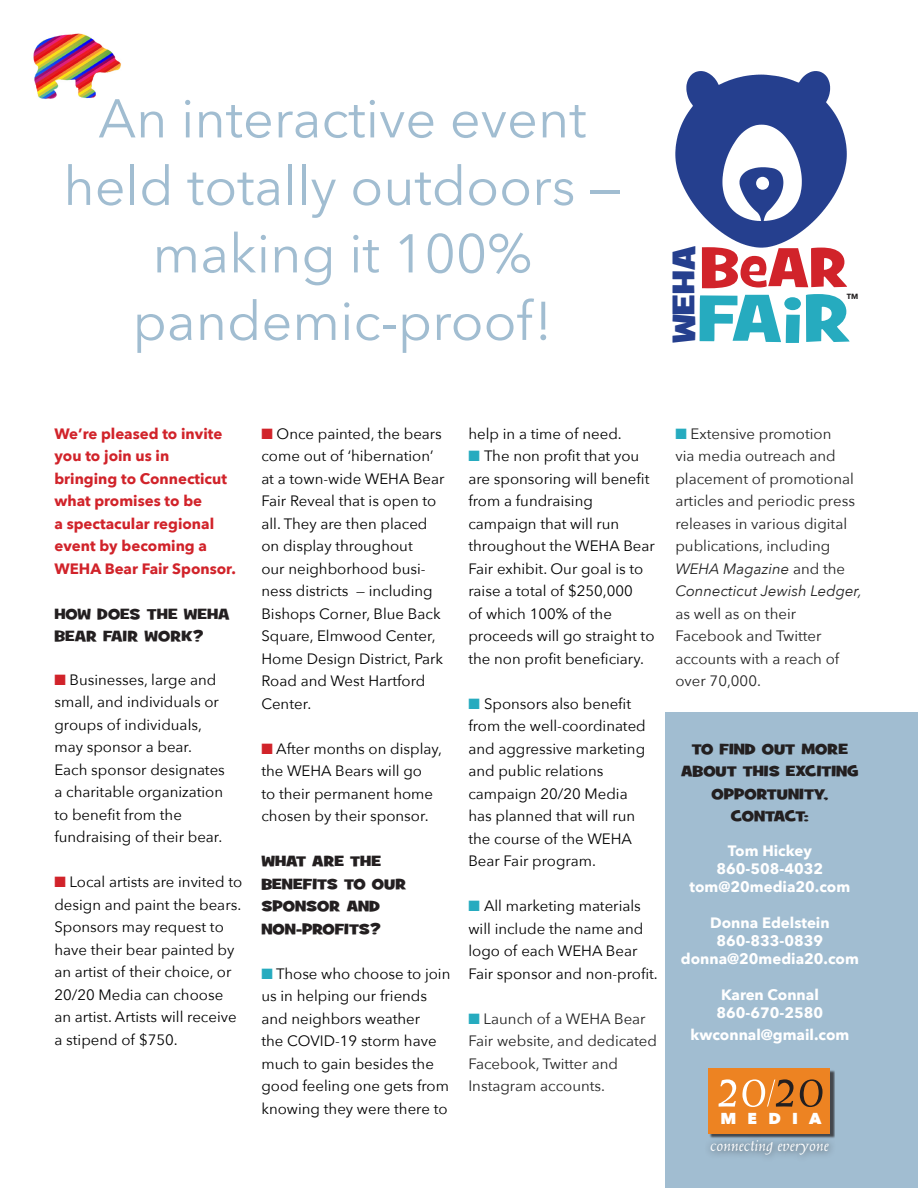
<style>
.page{position:relative;width:918px;height:1188px;background:#fff}
.page>*{position:absolute;margin:0;border:0;box-sizing:border-box;transform-origin:0 0}
.t1{font:65.25px "Grilled Cheese BTN Wide";color:#26abbf}
.t2{font:italic 58.5px "Weiss";color:#fff}
.bold_intro_copy{font:54px/67.5px "Avenir Next";color:#a1bdd1;text-align:center}
.t3{font:54px "Grilled Cheese BTN Wide";color:#d1232a}
.t4{font:700 31.8px "Grilled Cheese BTN Wide";color:#253f8e}
.t5{font:italic 18px "Weiss";color:#fff}
.t6{font:800 15.75px "Avenir Next";letter-spacing:.71em;color:#fff}
.Body{font:15px/22.5px "Avenir Next";color:#000}
.Body-2{font:15px/22.5px "Avenir Next";color:#222}
.Body_A{font:700 15px/22.5px "Avenir Next";color:#d1232a}
.Body-3{font:700 15px/18px "Avenir Next";color:#fff;text-align:center}
.Body-4{font:700 15px/22.5px "Grilled Cheese BTN Wide";color:#231f20}
.bold_intro_copy-2{font:15px/22.5px "Grilled Cheese BTN Wide";color:#231f20}
.Body-5{font:700 15px "Grilled Cheese BTN Wide";letter-spacing:-.03em;color:#231f20}
.t7{font:700 7.5px "Avenir Next";color:#231f20}
.s1{font-style:inherit}
.s2{color:#d1232a}
.s3{color:#26abbf}
.s4{font-style:italic}
.s5{color:#231f20}
</style>
<div class="page">
<div style="left:665px;top:713px;width:253px;height:475px;background:#a1bdd1"></div>
<img style="left:675px;top:71px;width:171px;height:177px">
<div style="left:756px;top:177px;width:13px;height:13px;background:#fff;border-radius:50%"></div>
<img style="left:33px;top:33px;width:88px;height:66px">
<div style="left:710px;top:1070px;width:125px;height:69px;background:#231f20;opacity:.75"></div>
<div style="left:709px;top:1069px;width:121px;height:65px;background:#ed8322"></div>
<svg style="left:767px;top:1079px;width:9px;height:28px"></svg>
<div style="left:704px;top:1134px;width:133px;height:29px;background:#231f20;opacity:.75"></div>
<p class="bold_intro_copy" style="left:98px;top:83px;width:490px">An interactive event</p>
<p class="bold_intro_copy" style="left:63px;top:150px;width:560px">held totally outdoors — making it 100%</p>
<p class="bold_intro_copy" style="left:133px;top:285px;width:421px">pandemic-proof!</p>
<p class="t4" style="left:663px;top:343px;width:98px;rotate:-90deg">WEHA</p>
<p class="t3" style="left:700px;top:232px;width:150px">B<span class="s1">e</span>AR</p>
<p class="t7" style="left:847px;top:290px;width:13px">TM</p>
<p class="t1" style="left:698px;top:275px;width:155px">FA<span class="s1">i</span>R</p>
<p class="Body_A" style="left:54px;top:422px;width:183px">We’re pleased to invite you to join us in<br>bringing to Connecticut what promises to be<br>a spectacular regional event by becoming a<br>WEHA Bear Fair Sponsor.</p>
<p class="bold_intro_copy-2" style="left:54px;top:603px;width:177px">HOW DOES THE WEHA<br>BEAR FAIR WORK?</p>
<p class="Body" style="left:54px;top:667px;width:172px"><span class="s2">■</span> Businesses, large and small, and individuals or groups of individuals, may sponsor a bear.<br>Each sponsor designates a charitable organization to benefit from the fundraising of their bear.</p>
<p class="Body" style="left:54px;top:870px;width:189px"><span class="s2">■</span> Local artists are invited to design and paint the bears.<br>Sponsors may request to have their bear painted by an artist of their choice, or<br>20/20 Media can choose an artist. Artists will receive a stipend of $750.</p>
<p class="Body" style="left:261px;top:421px;width:185px"><span class="s2">■</span> Once painted, the bears come out of ‘hibernation’ at a town-wide WEHA Bear<br>Fair Reveal that is open to all. They are then placed on display throughout<br>our neighborhood busi&shy;ness districts — including<br>Bishops Corner, Blue Back<br>Square, Elmwood Center,<br>Home Design District, Park<br>Road and West Hartford<br>Center.</p>
<p class="Body" style="left:261px;top:736px;width:182px"><span class="s2">■</span> After months on display, the WEHA Bears will go<br>to their permanent home chosen by their sponsor.</p>
<p class="Body-4" style="left:261px;top:850px;width:146px">WHAT ARE THE<br>BENEFITS TO OUR<br>SPONSOR AND<br>NON-PROFITS?</p>
<p class="Body" style="left:261px;top:961px;width:191px"><span class="s3">■</span> Those who choose to join us in helping our friends and neighbors weather<br>the COVID-19 storm have much to gain besides the good feeling one gets from knowing they were there to</p>
<p class="Body" style="left:468px;top:421px;width:155px">help in a time of need.</p>
<p class="Body" style="left:468px;top:444px;width:188px"><span class="s3">■</span> The non profit that you are sponsoring will benefit from a fundraising campaign that will run throughout the WEHA Bear<br>Fair exhibit. Our goal is to raise a total of $250,000<br>of which 100% of the proceeds will go straight to the non profit beneficiary.</p>
<p class="Body" style="left:468px;top:691px;width:179px"><span class="s3">■</span> Sponsors also benefit from the well-coordinated and aggressive marketing and public relations campaign 20/20 Media has planned that will run the course of the WEHA<br>Bear Fair program.</p>
<p class="Body" style="left:468px;top:894px;width:191px"><span class="s3">■</span> All marketing materials will include the name and logo of each WEHA Bear<br>Fair sponsor and non-profit.</p>
<p class="Body-2" style="left:468px;top:1006px;width:190px"><span class="s3">■</span> Launch of a WEHA Bear<br>Fair website, and dedicated<br>Facebook, Twitter and<br>Instagram accounts.</p>
<p class="Body-2" style="left:675px;top:421px;width:188px"><span class="s3">■</span> Extensive promotion<br>via media outreach and placement of promotional articles and periodic press releases in various digital publications, including<br><span class="s4">WEHA Magazine</span> and the<br><span class="s4">Connecticut Jewish Ledger, </span>as well as on their<br>Facebook and Twitter accounts with a reach of over 70,000.</p>
<p class="Body-4" style="left:681px;top:738px;width:179px;text-align:center">TO FIND OUT MORE<br>ABOUT THIS EXCITING<br>OPPORTUNITY,</p>
<p class="Body-5" style="left:731px;top:806px;width:80px">CONTACT:</p>
<p class="Body-3" style="left:728px;top:841px;width:85px">Tom Hickey</p>
<p class="Body-3" style="left:717px;top:859px;width:108px">860-508-4032</p>
<p class="Body-3" style="left:690px;top:877px;width:162px">tom@20media20.com</p>
<p class="Body-3" style="left:681px;top:913px;width:180px">Donna Edelstein<br>860-833-0839 donna@20media20.com</p>
<p class="Body-3" style="left:717px;top:985px;width:108px;text-align:left">Karen Connal<br>860-670-2580</p>
<p class="Body-3" style="left:690px;top:1026px;width:160px">kwconnal@gmail.com</p>
<p class="t2" style="left:715px;top:1052px;width:111px">20 <span class="s5">20</span></p>
<p class="t5" style="left:711px;top:1134px;width:120px">connecting everyone</p>
<p class="t6" style="left:720px;top:1109px;width:103px">MEDIA</p>
</div>
